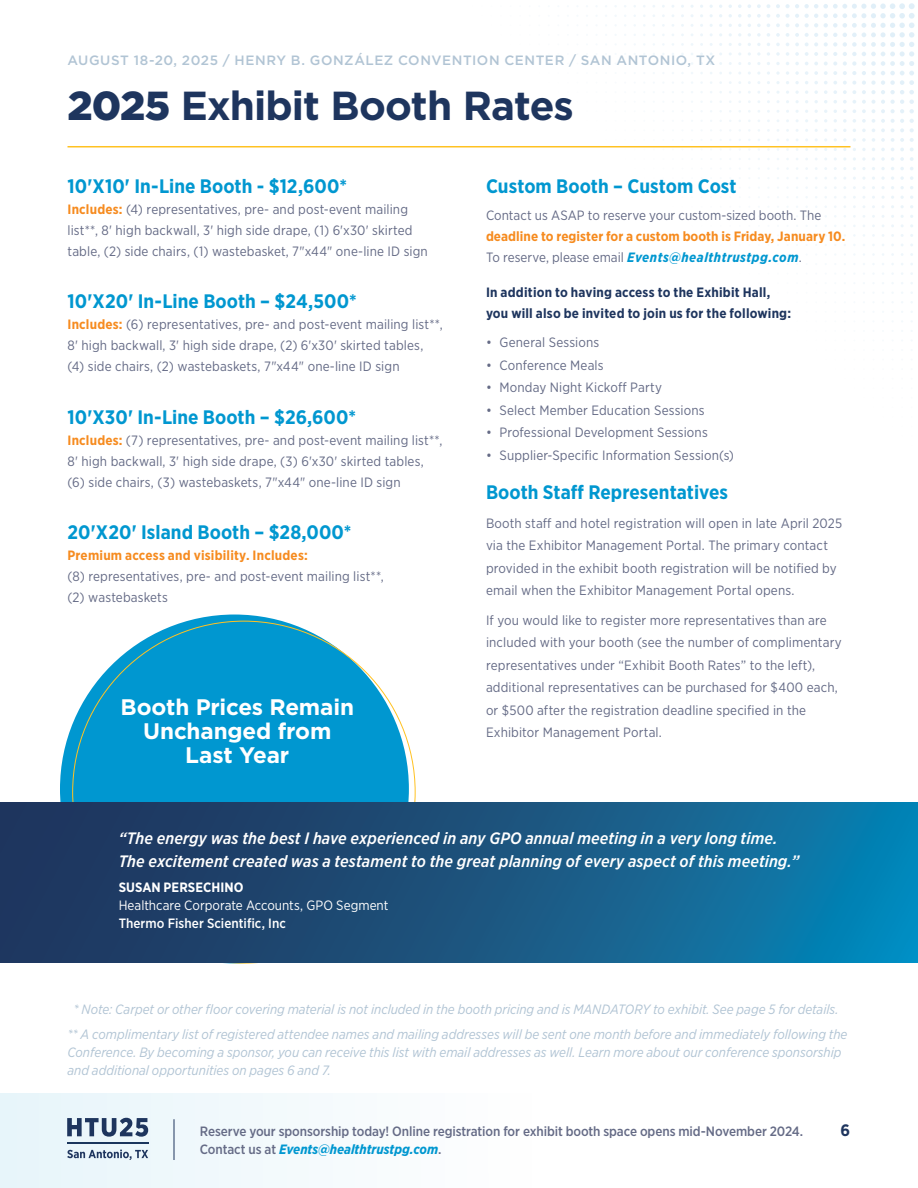
<style>
.page{position:relative;width:918px;height:1188px;background:#fff}
.page>*{position:absolute;margin:0;border:0;box-sizing:border-box;transform-origin:0 0}
.t1{font:700 40.5px "Gotham";letter-spacing:-.025em;color:#1e355e}
.t2{font:700 22.5px/24px "Gotham";letter-spacing:-.01em;color:#fff;text-align:center}
.t3{font:700 19.5px "Gotham Narrow";letter-spacing:.005em;color:#0097d0}
.t4{font:italic 500 16.5px/22.5px "Gotham Narrow";letter-spacing:.005em;color:#fff}
.t5{font:700 16.5px "Gotham Narrow";color:#1e355e}
.t6{font:13.5px/22.5px "Gotham Narrow";letter-spacing:.01em;color:#656b86}
.t7{font:italic 13.5px/24.8px "Gotham Narrow";color:#b1c4d4;text-align:center}
.t8{font:700 13.5px/21px "Gotham Narrow";letter-spacing:.005em;color:#f68b1f}
.t9{font:500 13.5px/18px "Gotham Narrow";letter-spacing:-.01em;color:#656b86}
.t10{font:700 13.5px/21px "Gotham Narrow";letter-spacing:.015em;color:#1e355e}
.t11{font:500 13.5px "Gotham";letter-spacing:.04em;color:#b1c4d4}
.t12{font:13.5px "Gotham Narrow";color:#fff}
.t13{font:500 13.5px "Gotham Narrow";letter-spacing:.005em;color:#fff}
.t14{font:700 13.5px "Gotham Narrow";letter-spacing:.005em;color:#fff}
.s1{font-weight:900}
.s2{font-weight:700;color:#f68b1f}
.s3{font-weight:400;color:#656b86}
.s4{font-style:italic;color:#0097d0}
.s5{font-weight:700;font-style:italic;color:#0097d0}
</style>
<div class="page">
<svg style="left:681px;top:3px;width:234px;height:6px"></svg>
<div style="left:60px;top:615px;width:349px;height:348px;background:#0097d0;border-radius:50%"></div>
<hr style="left:68px;top:146px;width:782px;height:1px;background:#ffc222">
<div style="left:0;top:1093px;width:918px;height:95px;background:linear-gradient(to right,#ebf6fb,#fff)"></div>
<hr style="left:174px;top:1119px;width:1px;height:41px;background:#1e355e">
<hr style="left:67px;top:1143px;width:81px;height:1px;background:#1b365d">
<svg style="left:67px;top:1150px;width:81px;height:10px"></svg>
<svg style="left:67px;top:1118px;width:81px;height:19px;background:#8192a9"></svg>
<div style="left:0;top:802px;width:918px;height:161px;background:linear-gradient(to right,#252d53,#0c80b1)"></div>
<p class="t11" style="left:68px;top:51px;width:649px">AUGUST 18-20, 2025 / HENRY B. GONZÁLEZ CONVENTION CENTER / SAN ANTONIO, TX</p>
<h1 class="t1" style="left:68px;top:79px;width:508px"><span class="s1">2025</span> Exhibit Booth Rates</h1>
<h3 class="t3" style="left:68px;top:173px;width:281px">10'X10' In-Line Booth - $12,600*</h3>
<p class="t6" style="left:67px;top:198px;width:362px;line-height:21px"><span class="s2">Includes:</span> (4) representatives, pre- and post-event mailing list**, 8' high backwall, 3' high side drape, (1) 6'x30' skirted table, (2) side chairs, (1) wastebasket, 7"x44" one-line ID sign</p>
<h3 class="t3" style="left:68px;top:289px;width:291px">10'X20' In-Line Booth – $24,500*</h3>
<p class="t6" style="left:68px;top:314px;width:377px;line-height:21px"><span class="s2">Includes:</span> (6) representatives, pre- and post-event mailing list**,<br>8' high backwall, 3' high side drape, (2) 6'x30' skirted tables, (4) side chairs, (2) wastebaskets, 7"x44" one-line ID sign</p>
<h3 class="t3" style="left:68px;top:404px;width:290px">10'X30' In-Line Booth – $26,600*</h3>
<p class="t6" style="left:68px;top:429px;width:376px;line-height:21px"><span class="s2">Includes:</span> (7) representatives, pre- and post-event mailing list**,<br>8' high backwall, 3' high side drape, (3) 6'x30' skirted tables, (6) side chairs, (3) wastebaskets, 7"x44" one-line ID sign</p>
<h3 class="t3" style="left:68px;top:520px;width:285px">20'X20' Island Booth – $28,000*</h3>
<p class="t8" style="left:68px;top:545px;width:242px">Premium access and visibility. Includes:</p>
<p class="t6" style="left:68px;top:566px;width:318px;line-height:21px">(8) representatives, pre- and post-event mailing list**, (2) wastebaskets</p>
<h2 class="t2" style="left:121px;top:695px;width:235px">Booth Prices Remain<br>Unchanged from<br>Last Year</h2>
<h3 class="t3" style="left:486px;top:173px;width:252px">Custom Booth – Custom Cost</h3>
<p class="t6" style="left:486px;top:204px;width:337px">Contact us ASAP to reserve your custom-sized booth. The</p>
<p class="t8" style="left:486px;top:226px;width:361px">deadline to register for a custom booth is Friday, January 10.<br><span class="s3">To reserve, please email</span> <span class="s4">Events@healthtrustpg.com</span><span class="s3">.</span></p>
<p class="t10" style="left:486px;top:282px;width:307px">In addition to having access to the Exhibit Hall, you will also be invited to join us for the following:</p>
<p class="t6" style="left:486px;top:331px;width:115px">• General Sessions</p>
<p class="t6" style="left:486px;top:353px;width:119px">• Conference Meals</p>
<p class="t6" style="left:486px;top:376px;width:178px">• Monday Night Kickoff Party</p>
<p class="t6" style="left:486px;top:398px;width:220px">• Select Member Education Sessions</p>
<p class="t6" style="left:486px;top:421px;width:223px">• Professional Development Sessions</p>
<p class="t6" style="left:486px;top:443px;width:249px">• Supplier-Specific Information Session(s)</p>
<h3 class="t3" style="left:486px;top:479px;width:243px">Booth Staff Representatives</h3>
<p class="t6" style="left:486px;top:512px;width:358px">Booth staff and hotel registration will open in late April 2025 via the Exhibitor Management Portal. The primary contact provided in the exhibit booth registration will be notified by email when the Exhibitor Management Portal opens.</p>
<p class="t6" style="left:486px;top:608px;width:357px">If you would like to register more representatives than are included with your booth (see the number of complimentary representatives under “Exhibit Booth Rates” to the left), additional representatives can be purchased for $400 each, or $500 after the registration deadline specified in the Exhibitor Management Portal.</p>
<p class="t4" style="left:119px;top:827px;width:682px">“The energy was the best I have experienced in any GPO annual meeting in a very long time.<br>The excitement created was a testament to the great planning of every aspect of this meeting.”</p>
<p class="t14" style="left:119px;top:878px;width:127px">SUSAN PERSECHINO</p>
<p class="t12" style="left:119px;top:897px;width:271px">Healthcare Corporate Accounts, GPO Segment</p>
<p class="t13" style="left:119px;top:915px;width:169px">Thermo Fisher Scientific, Inc</p>
<p class="t7" style="left:68px;top:997px;width:782px">* Note: Carpet or other floor covering material is not included in the booth pricing and is MANDATORY to exhibit. See page 5 for details.<br>** A complimentary list of registered attendee names and mailing addresses will be sent one month before and immediately following the</p>
<p class="t7" style="left:68px;top:1043px;width:776px;line-height:18px;text-align:left">Conference. By becoming a sponsor, you can receive this list with email addresses as well. Learn more about our conference sponsorship and additional opportunities on pages 6 and 7.</p>
<p class="t9" style="left:200px;top:1122px;width:605px">Reserve your sponsorship today! Online registration for exhibit booth space opens mid-November 2024.<br>Contact us at <span class="s5">Events@healthtrustpg.com</span>.</p>
<p class="t5" style="left:841px;top:1119px;width:11px">6</p>
</div>
